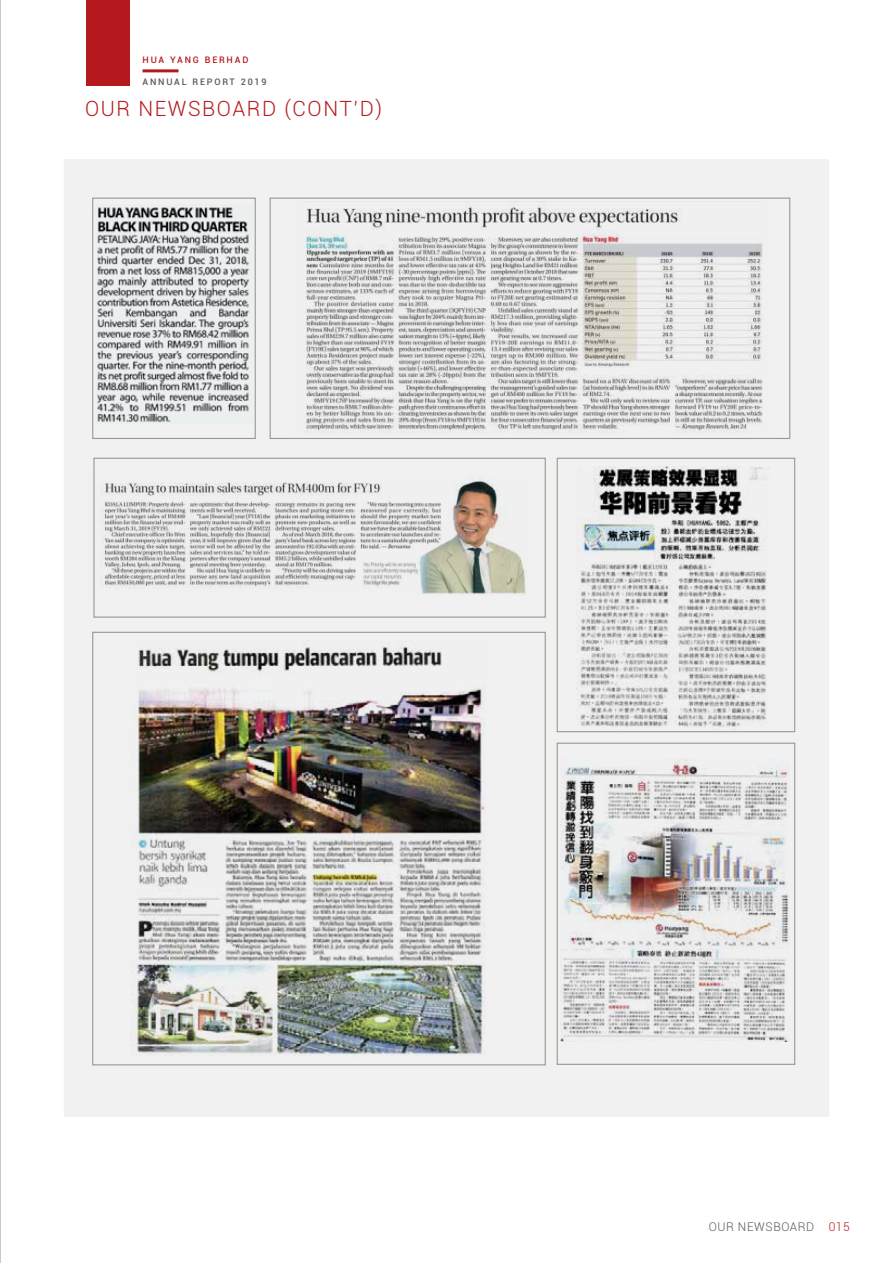
<style>
.page{position:relative;width:893px;height:1263px;background:#fff}
.page>*{position:absolute;margin:0;border:0;box-sizing:border-box;transform-origin:0 0}
.t1{font:300 21px "Roboto";letter-spacing:.075em;color:#b5191e}
.t2{font:300 12px "Roboto";letter-spacing:.05em;color:#58595b}
.t3{font:500 9px "Roboto";letter-spacing:.2em;color:#58595b}
.t4{font:500 9px "Roboto";letter-spacing:.2em;color:#b5191e}
.s1{color:#b5191e}
</style>
<div class="page">
<div style="left:86px;top:0;width:43px;height:85px;background:#b5191e"></div>
<hr style="left:143px;top:69px;width:36px;height:3px;background:#b5191e">
<div style="left:64px;top:159px;width:765px;height:958px;background:#f1f1f2"></div>
<div style="left:92px;top:198px;width:164px;height:241px;border:1px solid #959b8b"></div>
<div style="left:270px;top:198px;width:520px;height:241px;border:1px solid #959b8b"></div>
<div style="left:557px;top:458px;width:238px;height:274px;border:1px solid #959b8b"></div>
<div style="left:93px;top:458px;width:453px;height:160px;border:1px solid #959b8b"></div>
<div style="left:557px;top:743px;width:238px;height:322px;border:1px solid #959b8b"></div>
<hr style="left:0;top:0;width:1px;height:1263px;background:#ababab">
<img style="left:130px;top:640px;width:355px;height:416px">
<img style="left:93px;top:477px;width:433px;height:119px">
<img style="left:97px;top:207px;width:152px;height:216px">
<img style="left:305px;top:201px;width:458px;height:232px">
<img style="left:560px;top:759px;width:230px;height:282px">
<img style="left:577px;top:466px;width:190px;height:261px">
<p class="t4" style="left:143px;top:53px;width:107px">HUA YANG BERHAD</p>
<p class="t3" style="left:143px;top:76px;width:126px">ANNUAL REPORT 2019</p>
<p class="t1" style="left:85px;top:94px;width:299px">OUR NEWSBOARD (CONT’D)</p>
<p class="t2" style="left:709px;top:1218px;width:143px">OUR NEWSBOARD <span class="s1">015</span></p>
</div>
